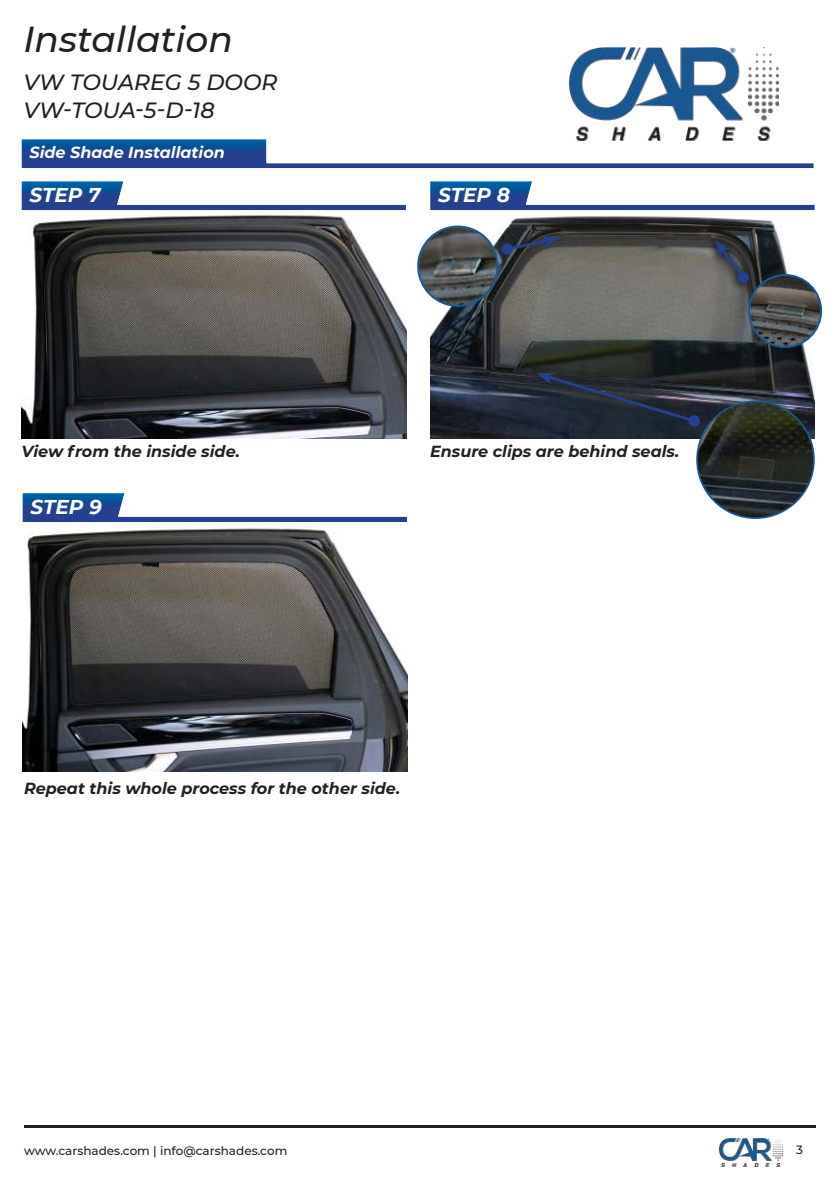
<style>
.page{position:relative;width:840px;height:1191px;background:#fff}
.page>*{position:absolute;margin:0;border:0;box-sizing:border-box;transform-origin:0 0}
.t1{font:italic 500 36px "Montserrat";color:#221f1f}
.t2{font:italic 500 22px/28px "Montserrat";color:#221f1f}
.t3{font:italic 700 20px "Montserrat";color:#fff}
.t4{font:italic 700 16px "Montserrat";color:#221f1f}
.t5{font:italic 700 16px "Montserrat";color:#fff}
.t6{font:500 12px "Montserrat";color:#221f1f}
</style>
<div class="page">
<img style="left:430px;top:210px;width:384px;height:228px">
<img style="left:569px;top:47px;width:208px;height:92px">
<img style="left:21px;top:139px;width:792px;height:29px">
<hr style="left:24px;top:1126px;width:791px;height:2px;background:#221f1f">
<img style="left:719px;top:1138px;width:63px;height:28px">
<img style="left:430px;top:181px;width:384px;height:29px">
<img style="left:21px;top:210px;width:385px;height:228px">
<img style="left:21px;top:181px;width:385px;height:29px">
<img style="left:22px;top:528px;width:385px;height:243px">
<img style="left:22px;top:493px;width:385px;height:29px">
<img style="left:748px;top:275px;width:72px;height:72px;border-radius:36px">
<div style="left:747px;top:274px;width:74px;height:74px;border:2px solid #1b5894;border-radius:50%"></div>
<svg style="left:689px;top:227px;width:81px;height:72px;background:#4a4c4e"></svg>
<svg style="left:500px;top:235px;width:59px;height:20px"></svg>
<img style="left:418px;top:227px;width:79px;height:79px;border-radius:40px">
<div style="left:417px;top:225px;width:81px;height:82px;border:2px solid #1b5894;border-radius:50%"></div>
<img style="left:696px;top:401px;width:117px;height:117px;border-radius:58px">
<div style="left:695px;top:400px;width:119px;height:119px;border:2px solid #1b5894;border-radius:50%"></div>
<svg style="left:536px;top:372px;width:164px;height:55px;background:#252d3a"></svg>
<h1 class="t1" style="left:23px;top:19px;width:211px">Installation</h1>
<h2 class="t2" style="left:23px;top:68px;width:255px">VW TOUAREG 5 DOOR<br>VW-TOUA-5-D-18</h2>
<p class="t5" style="left:29px;top:145px;width:197px">Side Shade Installation</p>
<p class="t3" style="left:29px;top:186px;width:73px">STEP 7</p>
<p class="t3" style="left:438px;top:186px;width:73px">STEP 8</p>
<p class="t4" style="left:21px;top:440px;width:220px">View from the inside side.</p>
<p class="t4" style="left:430px;top:440px;width:250px">Ensure clips are behind seals.</p>
<p class="t3" style="left:30px;top:498px;width:73px">STEP 9</p>
<p class="t4" style="left:24px;top:776px;width:377px">Repeat this whole process for the other side.</p>
<p class="t6" style="left:24px;top:1145px;width:265px">www.carshades.com | info@carshades.com</p>
<p class="t6" style="left:795px;top:1145px;width:8px">3</p>
</div>
